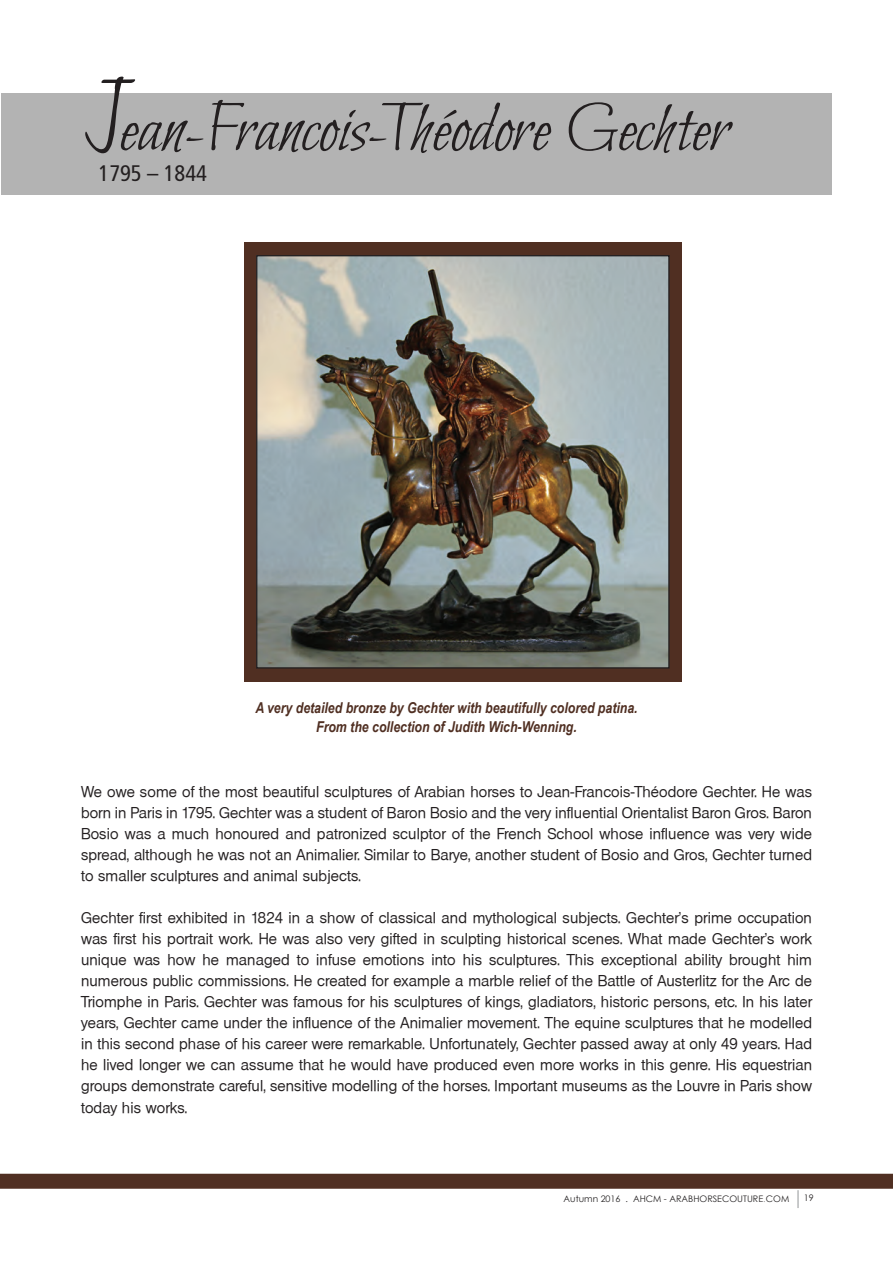
<style>
.page{position:relative;width:893px;height:1263px;background:#fff}
.page>*{position:absolute;margin:0;border:0;box-sizing:border-box;transform-origin:0 0}
.t1{font:72px "Bilbo";color:#231f20}
.t2{font:condensed 22.5px "Frutiger LT Std";color:#231f20}
.t3{font:15px/21px "Basic Sans SF";letter-spacing:.01em;color:#231f20;text-align:justify}
.t4{font:italic 700 15px "Arial Narrow";color:#502f22}
.t5{font:9px "Century Gothic";color:#262324}
.t6{font:9px "Century Gothic";color:#231f20}
.s1{font-size:108px}
.s2{font-family:"Futura Std";font-weight:300}
</style>
<div class="page">
<div style="left:0;top:1174px;width:893px;height:15px;background:#502f22"></div>
<svg style="left:245px;top:242px;width:437px;height:439px;background:#4e3125"></svg>
<img style="left:258px;top:257px;width:410px;height:410px">
<div style="left:1px;top:93px;width:831px;height:101px;background:#b3b3b3"></div>
<svg style="left:798px;top:1190px;width:1px;height:18px"></svg>
<p class="t1" style="left:81px;top:89px;width:650px"><span class="s1">J</span>ean-Francois-Théodore Gechter</p>
<p class="t2" style="left:99px;top:160px;width:110px">1795 – 1844</p>
<p class="t4" style="left:255px;top:696px;width:384px">A very detailed bronze by Gechter with beautifully colored patina.</p>
<p class="t4" style="left:316px;top:716px;width:262px">From the collection of Judith Wich-Wenning.</p>
<p class="t3" style="left:81px;top:781px;width:732px">We owe some of the most beautiful sculptures of Arabian horses to Jean-Francois-Théodore Gechter. He was born in Paris in 1795. Gechter was a student of Baron Bosio and the very influential Orientalist Baron Gros. Baron Bosio was a much honoured and patronized sculptor of the French School whose influence was very wide spread, although he was not an Animalier. Similar to Barye, another student of Bosio and Gros, Gechter turned to smaller sculptures and animal subjects.</p>
<p class="t3" style="left:81px;top:907px;width:732px">Gechter first exhibited in 1824 in a show of classical and mythological subjects. Gechter’s prime occupation was first his portrait work. He was also very gifted in sculpting historical scenes. What made Gechter’s work unique was how he managed to infuse emotions into his sculptures. This exceptional ability brought him numerous public commissions. He created for example a marble relief of the Battle of Austerlitz for the Arc de Triomphe in Paris. Gechter was famous for his sculptures of kings, gladiators, historic persons, etc. In his later years, Gechter came under the influence of the Animalier movement. The equine sculptures that he modelled in this second phase of his career were remarkable. Unfortunately, Gechter passed away at only 49 years. Had he lived longer we can assume that he would have produced even more works in this genre. His equestrian groups demonstrate careful, sensitive modelling of the horses. Important museums as the Louvre in Paris show</p>
<p class="t3" style="left:81px;top:1098px;width:108px">today his works.</p>
<p class="t5" style="left:564px;top:1192px;width:227px">Autumn 2016 . AHCM - ARABHORSECOUTURE<span class="s2">.</span>COM</p>
<p class="t6" style="left:804px;top:1192px;width:11px">19</p>
</div>
